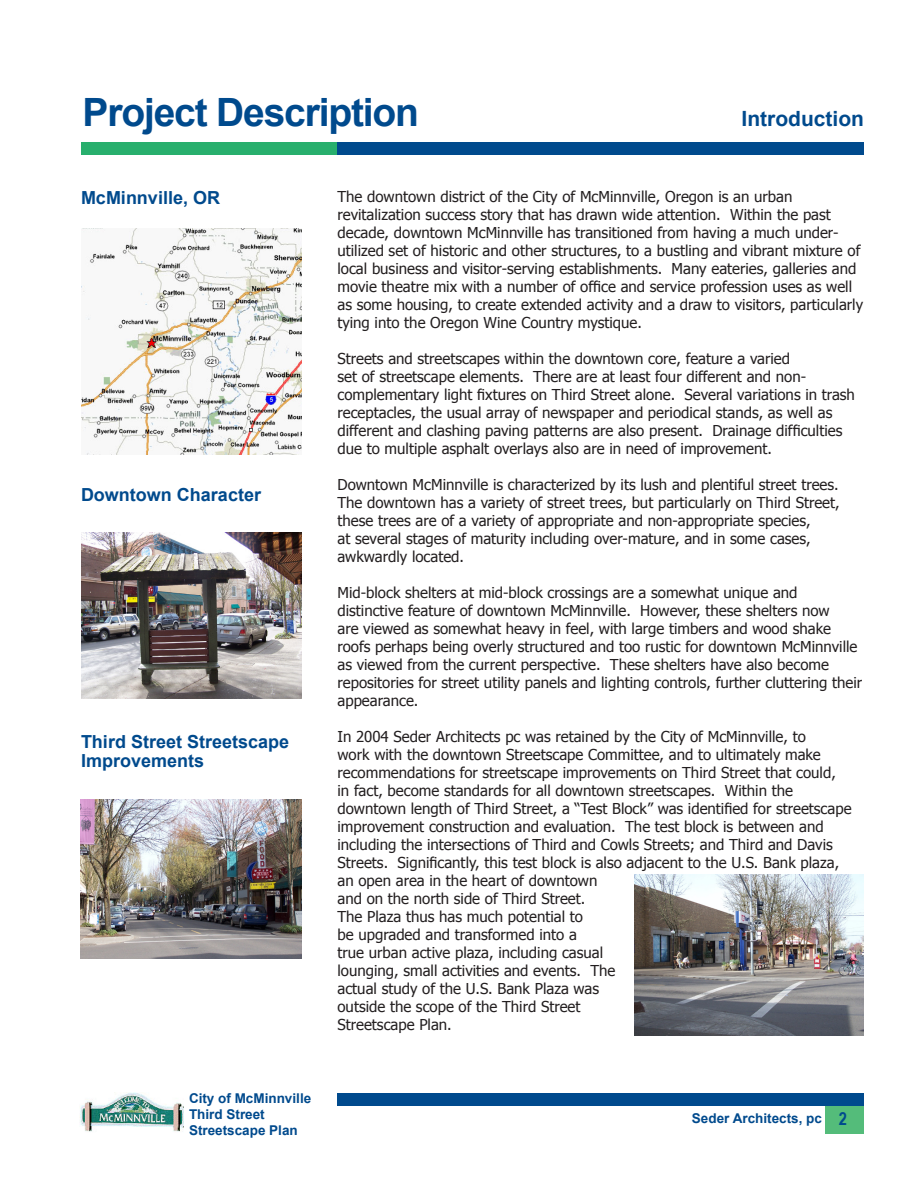
<style>
.page{position:relative;width:918px;height:1188px;background:#fff}
.page>*{position:absolute;margin:0;border:0;box-sizing:border-box;transform-origin:0 0}
.t1{font:700 39px "Arial";letter-spacing:-.03em;color:#004a8d}
.Header_2{font:700 21px "Arial";color:#004a8d}
.Subhead_1L{font:700 18px/19.5px "Arial";color:#004a8d}
.Body_text{font:15px/18px "Tahoma";color:#231f20}
.t2{font:700 13.5px/16.2px "Arial";color:#004a8d}
</style>
<div class="page">
<div style="left:81px;top:142px;width:257px;height:12px;background:#28af6d"></div>
<div style="left:338px;top:142px;width:526px;height:12px;background:#004a8d"></div>
<div style="left:338px;top:1094px;width:526px;height:12px;background:#004a8d"></div>
<img style="left:80px;top:1092px;width:103px;height:40px">
<div style="left:825px;top:1106px;width:39px;height:28px;background:#54bc7a"></div>
<img style="left:81px;top:228px;width:221px;height:226px">
<img style="left:81px;top:532px;width:221px;height:166px">
<img style="left:81px;top:800px;width:221px;height:158px">
<img style="left:634px;top:874px;width:230px;height:162px">
<p class="t1" style="left:82px;top:87px;width:338px">Project Description</p>
<p class="Header_2" style="left:742px;top:105px;width:124px">Introduction</p>
<p class="Subhead_1L" style="left:81px;top:188px;width:141px">McMinnville, OR</p>
<p class="Subhead_1L" style="left:81px;top:485px;width:182px">Downtown Character</p>
<p class="Subhead_1L" style="left:81px;top:732px;width:210px">Third Street Streetscape<br>Improvements</p>
<p class="t2" style="left:189px;top:1091px;width:124px">City of McMinnville<br>Third Street<br>Streetscape Plan</p>
<p class="Body_text" style="left:338px;top:187px;width:527px">The downtown district of the City of McMinnville, Oregon is an urban revitalization success story that has drawn wide attention. Within the past decade, downtown McMinnville has transitioned from having a much under&shy;utilized set of historic and other structures, to a bustling and vibrant mixture of local business and visitor-serving establishments. Many eateries, galleries and movie theatre mix with a number of office and service profession uses as well as some housing, to create extended activity and a draw to visitors, particularly tying into the Oregon Wine Country mystique.</p>
<p class="Body_text" style="left:338px;top:349px;width:519px">Streets and streetscapes within the downtown core, feature a varied<br>set of streetscape elements. There are at least four different and non&shy;complementary light fixtures on Third Street alone. Several variations in trash receptacles, the usual array of newspaper and periodical stands, as well as different and clashing paving patterns are also present. Drainage difficulties due to multiple asphalt overlays also are in need of improvement.</p>
<p class="Body_text" style="left:338px;top:475px;width:504px">Downtown McMinnville is characterized by its lush and plentiful street trees.<br>The downtown has a variety of street trees, but particularly on Third Street, these trees are of a variety of appropriate and non-appropriate species,<br>at several stages of maturity including over-mature, and in some cases, awkwardly located.</p>
<p class="Body_text" style="left:338px;top:583px;width:526px">Mid-block shelters at mid-block crossings are a somewhat unique and distinctive feature of downtown McMinnville. However, these shelters now<br>are viewed as somewhat heavy in feel, with large timbers and wood shake roofs perhaps being overly structured and too rustic for downtown McMinnville as viewed from the current perspective. These shelters have also become repositories for street utility panels and lighting controls, further cluttering their appearance.</p>
<p class="Body_text" style="left:338px;top:727px;width:516px">In 2004 Seder Architects pc was retained by the City of McMinnville, to<br>work with the downtown Streetscape Committee, and to ultimately make recommendations for streetscape improvements on Third Street that could,<br>in fact, become standards for all downtown streetscapes. Within the downtown length of Third Street, a “Test Block” was identified for streetscape improvement construction and evaluation. The test block is between and including the intersections of Third and Cowls Streets; and Third and Davis Streets. Significantly, this test block is also adjacent to the U.S. Bank plaza, an open area in the heart of downtown<br>and on the north side of Third Street.<br>The Plaza thus has much potential to<br>be upgraded and transformed into a<br>true urban active plaza, including casual<br>lounging, small activities and events. The<br>actual study of the U.S. Bank Plaza was<br>outside the scope of the Third Street<br>Streetscape Plan.</p>
<p class="t2" style="left:692px;top:1110px;width:132px">Seder Architects, pc</p>
</div>
